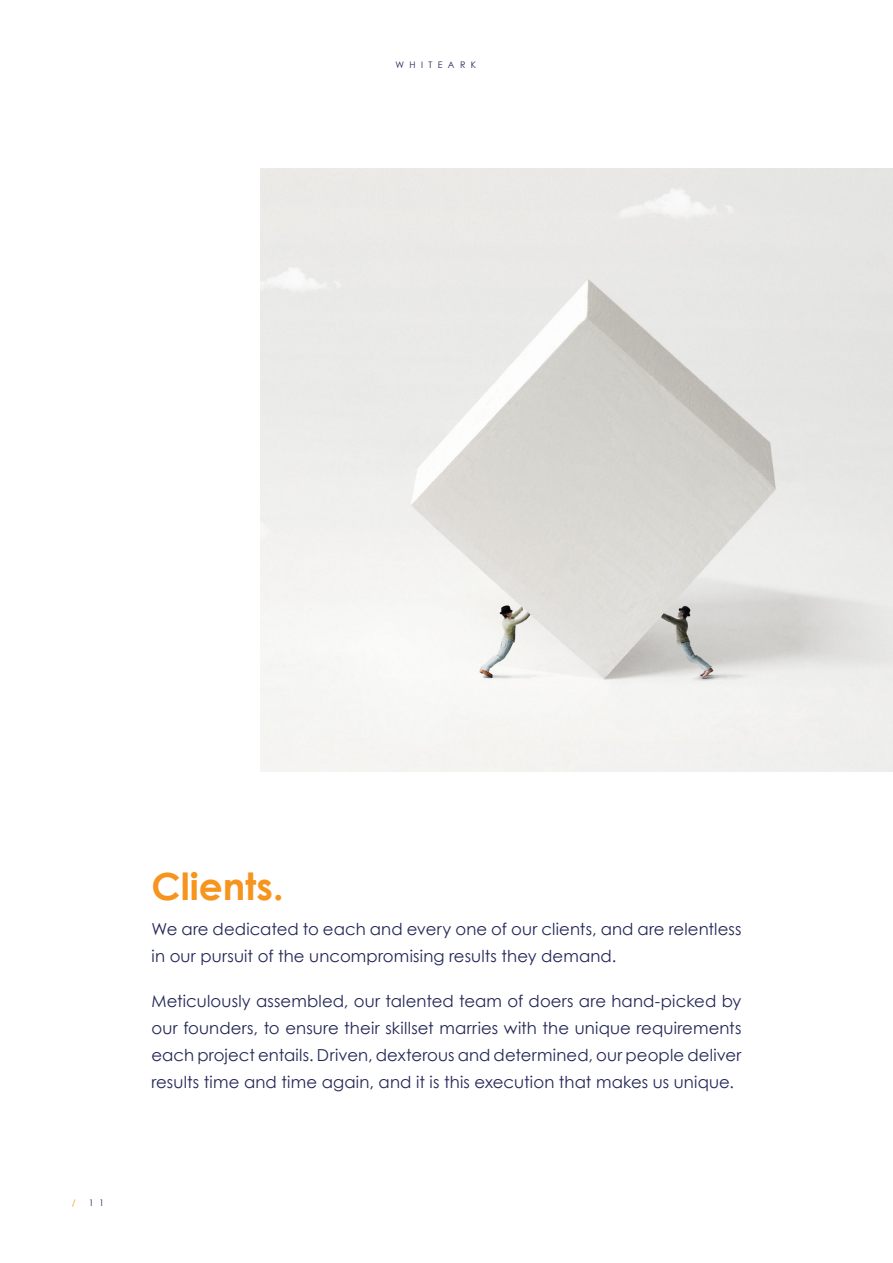
<style>
.page{position:relative;width:893px;height:1263px;background:#fff}
.page>*{position:absolute;margin:0;border:0;box-sizing:border-box;transform-origin:0 0}
.t1{font:700 37.5px "Century Gothic";color:#f7941e}
.t2{font:16.5px/27px "Century Gothic";letter-spacing:.005em;color:#232756}
.t3{font:9px "Century Gothic";letter-spacing:.6em;color:#232756}
.t4{font:9px "Century Gothic";color:#f8951f}
</style>
<div class="page">
<img style="left:260px;top:169px;width:633px;height:603px">
<p class="t3" style="left:395px;top:58px;width:82px">WHITEARK</p>
<p class="t4" style="left:72px;top:1196px;width:5px">/</p>
<p class="t3" style="left:89px;top:1196px;width:17px">1 1</p>
<h1 class="t1" style="left:151px;top:858px;width:133px">Clients.</h1>
<p class="t2" style="left:151px;top:915px;width:591px">We are dedicated to each and every one of our clients, and are relentless in our pursuit of the uncompromising results they demand.</p>
<p class="t2" style="left:151px;top:987px;width:591px;text-align:justify">Meticulously assembled, our talented team of doers are hand-picked by our founders, to ensure their skillset marries with the unique requirements each project entails. Driven, dexterous and determined, our people deliver results time and time again, and it is this execution that makes us unique.</p>
</div>
